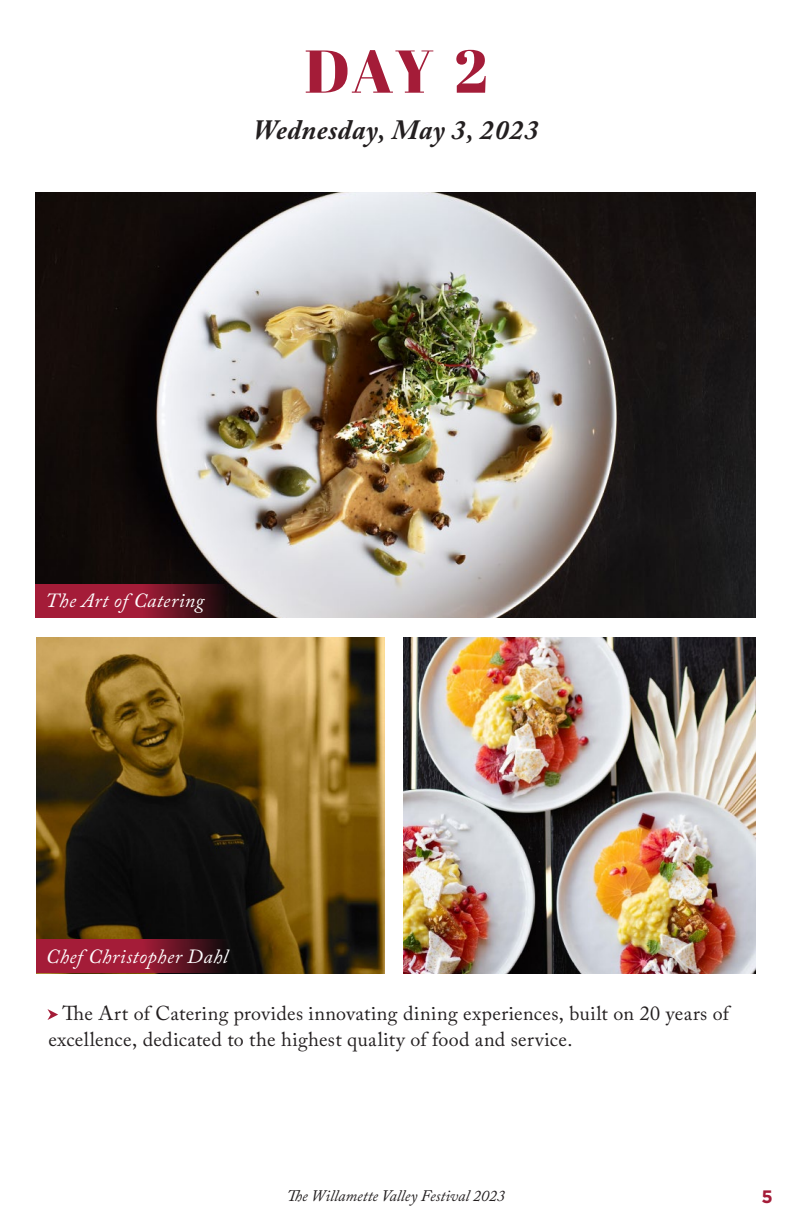
<style>
.page{position:relative;width:792px;height:1224px;background:#fff}
.page>*{position:absolute;margin:0;border:0;box-sizing:border-box;transform-origin:0 0}
.t1{font:60.4px "Abril Fatface";color:#a41c38}
.t2{font:italic 700 27.8px "Adobe Caslon Pro";letter-spacing:.02em;color:#231f20}
.t3{font:20px/26px "Adobe Caslon Pro";letter-spacing:.015em;color:#231f20}
.t4{font:italic 20px "Adobe Caslon Pro";letter-spacing:.03em;color:#fff}
.t5{font:700 18px "Gotham";color:#a41c38}
.t6{font:italic 16px "Adobe Caslon Pro";color:#231f20}
</style>
<div class="page">
<svg style="left:48px;top:1009px;width:10px;height:11px"></svg>
<img style="left:36px;top:192px;width:720px;height:425px">
<img style="left:404px;top:637px;width:352px;height:336px">
<img style="left:36px;top:637px;width:348px;height:336px">
<svg style="left:36px;top:584px;width:199px;height:33px;background:#7f172c"></svg>
<svg style="left:36px;top:940px;width:199px;height:33px;background:#7e172c"></svg>
<h1 class="t1" style="left:304px;top:29px;width:185px">DAY 2</h1>
<h2 class="t2" style="left:253px;top:113px;width:287px">Wednesday, May 3, 2023</h2>
<p class="t4" style="left:45px;top:588px;width:160px">The Art of Catering</p>
<p class="t4" style="left:46px;top:944px;width:183px">Chef Christopher Dahl</p>
<p class="t3" style="left:48px;top:1000px;width:682px;text-indent:14px">The Art of Catering provides innovating dining experiences, built on 20 years of excellence, dedicated to the highest quality of food and service.</p>
<p class="t6" style="left:287px;top:1186px;width:220px">The Willamette Valley Festival 2023</p>
<p class="t5" style="left:761px;top:1184px;width:13px">5</p>
</div>
